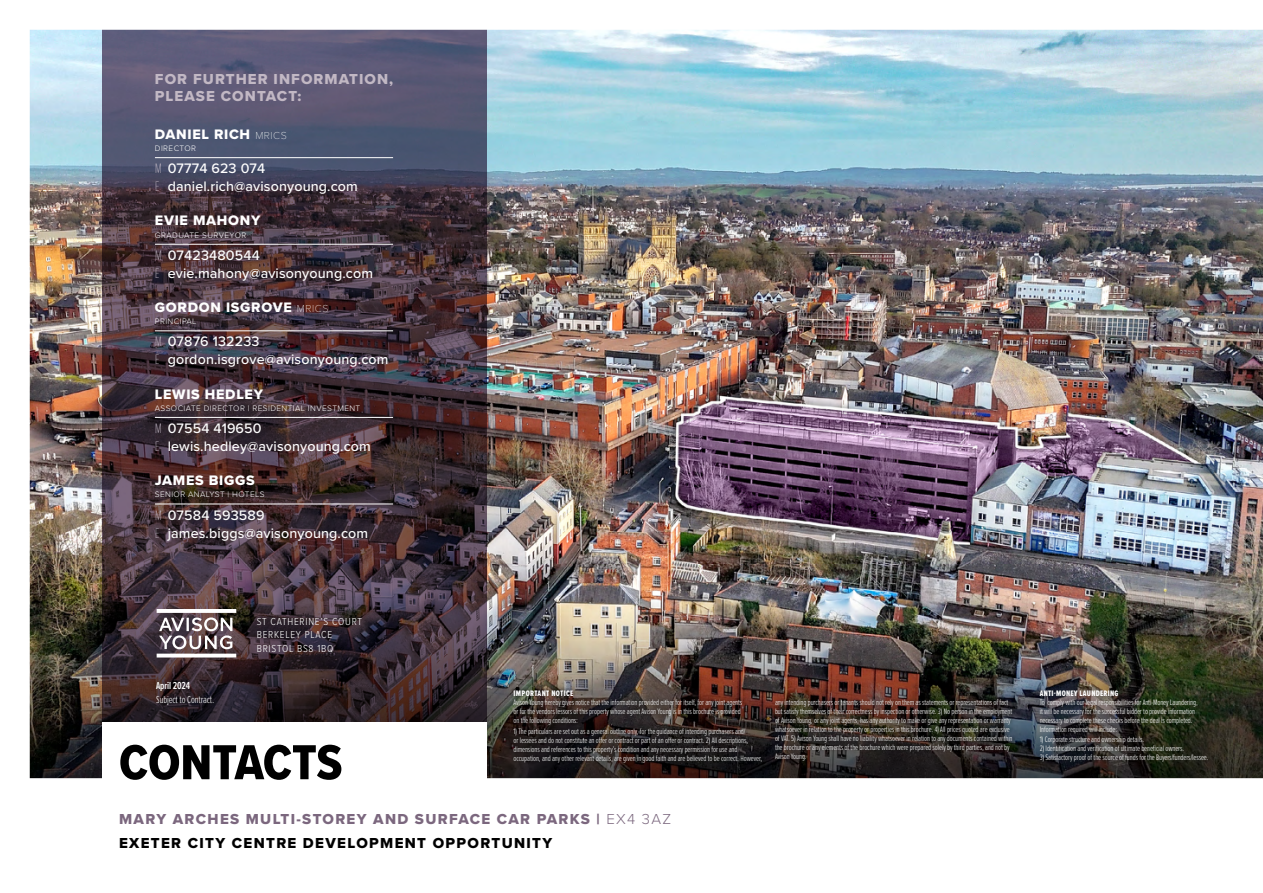
<style>
.page{position:relative;width:1263px;height:893px;background:#fff}
.page>*{position:absolute;margin:0;border:0;box-sizing:border-box;transform-origin:0 0}
.t1{font:51px "Proxima Nova Cond Extrabld";color:#000}
.t2{font:15px/24px "Proxima Nova Extrabld";letter-spacing:.09em;color:#7b677e}
.t3{font:15px/16.5px "Proxima Nova Extrabld";letter-spacing:.07em;color:#c2b8c4}
.t4{font:500 14.25px/18px "Proxima Nova";letter-spacing:.01em;color:#fff}
.t5{font:14.25px "Proxima Nova Extrabld";letter-spacing:.05em;color:#fff}
.t6{font:300 10.5px/13.5px "Proxima Nova Cond";letter-spacing:.07em;color:#fff}
.t7{font:300 10.5px "Proxima Nova Ex Cn";letter-spacing:-.01em;color:#fff}
.t8{font:600 10.5px "Proxima Nova Ex Cn";letter-spacing:-.01em;color:#fff}
.t9{font:300 8.25px/9px "Proxima Nova Ex Cn";letter-spacing:-.01em;color:#fff}
.t10{font:300 8.25px "Proxima Nova";letter-spacing:.05em;color:#fff}
.t11{font:8.25px "Proxima Nova Ex Cn Extrabld";letter-spacing:.03em;color:#fff}
.s1{font-family:"Proxima Nova T";font-weight:100;font-size:10.5px}
.s2{font-family:"Proxima Nova Ex Cn";font-weight:100;color:#c2b8c4}
.s3{font-family:"Proxima Nova";font-weight:300}
.s4{color:#000}
</style>
<div class="page">
<img style="left:29px;top:29px;width:1234px;height:750px">
<div style="left:102px;top:723px;width:385px;height:170px;background:#fff"></div>
<h2 class="t3" style="left:155px;top:71px;width:240px">FOR FURTHER INFORMATION,<br>PLEASE CONTACT:</h2>
<h3 class="t5" style="left:155px;top:123px;width:133px">DANIEL RICH <span class="s1">MRICS</span></h3>
<p class="t10" style="left:155px;top:142px;width:43px">DIRECTOR</p>
<h3 class="t4" style="left:155px;top:159px;width:204px"><span class="s2">M</span> 07774 623 074<br><span class="s2">E</span> daniel.rich@avisonyoung.com</h3>
<h3 class="t5" style="left:155px;top:210px;width:107px">EVIE MAHONY</h3>
<p class="t10" style="left:155px;top:229px;width:93px">GRADUATE SURVEYOR</p>
<h3 class="t4" style="left:155px;top:246px;width:220px"><span class="s2">M</span> 07423480544<br><span class="s2">E</span> evie.mahony@avisonyoung.com</h3>
<h3 class="t5" style="left:155px;top:297px;width:175px">GORDON ISGROVE <span class="s1">MRICS</span></h3>
<p class="t10" style="left:155px;top:315px;width:43px">PRINCIPAL</p>
<h3 class="t4" style="left:155px;top:332px;width:235px"><span class="s2">M</span> 07876 132233<br><span class="s2">E</span> gordon.isgrove@avisonyoung.com</h3>
<h3 class="t5" style="left:155px;top:383px;width:110px">LEWIS HEDLEY</h3>
<p class="t10" style="left:155px;top:402px;width:207px">ASSOCIATE DIRECTOR | RESIDENTIAL INVESTMENT</p>
<h3 class="t4" style="left:155px;top:419px;width:217px"><span class="s2">M</span> 07554 419650<br><span class="s2">E</span> lewis.hedley@avisonyoung.com</h3>
<h3 class="t5" style="left:155px;top:470px;width:101px">JAMES BIGGS</h3>
<p class="t10" style="left:155px;top:488px;width:111px">SENIOR ANALYST | HOTELS</p>
<h3 class="t4" style="left:155px;top:505px;width:215px"><span class="s2">M</span> 07584 593589<br><span class="s2">E</span> james.biggs@avisonyoung.com</h3>
<p class="t8" style="left:156px;top:678px;width:35px">April 2024</p>
<p class="t7" style="left:156px;top:691px;width:60px">Subject to Contract.</p>
<p class="t6" style="left:257px;top:614px;width:107px">ST CATHERINE’S COURT<br>BERKELEY PLACE<br>BRISTOL BS8 1BQ</p>
<h1 class="t1" style="left:119px;top:725px;width:225px">CONTACTS</h1>
<p class="t11" style="left:513px;top:687px;width:61px">IMPORTANT NOTICE</p>
<p class="t9" style="left:513px;top:697px;width:230px">Avison Young hereby gives notice that the information provided either for itself, for any joint agents or for the vendors lessors of this property whose agent Avison Young is in this brochure is provided on the following conditions:</p>
<p class="t9" style="left:513px;top:726px;width:250px">1) The particulars are set out as a general outline only, for the guidance of intending purchasers and/<br>or lessees and do not constitute an offer or contract or part of an offer or contract. 2) All descriptions, dimensions and references to this property’s condition and any necessary permission for use and occupation, and any other relevant details, are given in good faith and are believed to be correct. However,</p>
<p class="t9" style="left:775px;top:697px;width:239px">any intending purchasers or tenants should not rely on them as statements or representations of fact but satisfy themselves of their correctness by inspection or otherwise. 3) No person in the employment of Avison Young, or any joint agents, has any authority to make or give any representation or warranty whatsoever in relation to the property or properties in this brochure. 4) All prices quoted are exclusive of VAT. 5) Avison Young shall have no liability whatsoever in relation to any documents contained within the brochure or any elements of the brochure which were prepared solely by third parties, and not by Avison Young.</p>
<h2 class="t2" style="left:119px;top:806px;width:554px">MARY ARCHES MULTI-STOREY AND SURFACE CAR PARKS | <span class="s3">EX4 3AZ<br></span><span class="s4">EXETER CITY CENTRE DEVELOPMENT OPPORTUNITY</span></h2>
<p class="t11" style="left:1040px;top:687px;width:80px">ANTI-MONEY LAUNDERING</p>
<p class="t9" style="left:1040px;top:697px;width:160px">To comply with our legal responsibilities for Anti-Money Laundering, it will be necessary for the successful bidder to provide information necessary to complete these checks before the deal is completed.<br>Information required will include:</p>
<p class="t9" style="left:1040px;top:734px;width:106px">1) Corporate structure and ownership details.</p>
<p class="t9" style="left:1040px;top:743px;width:146px">2) Identification and verification of ultimate beneficial owners.</p>
<p class="t9" style="left:1040px;top:752px;width:170px">3) Satisfactory proof of the source of funds for the Buyers/funders/lessee.</p>
</div>
